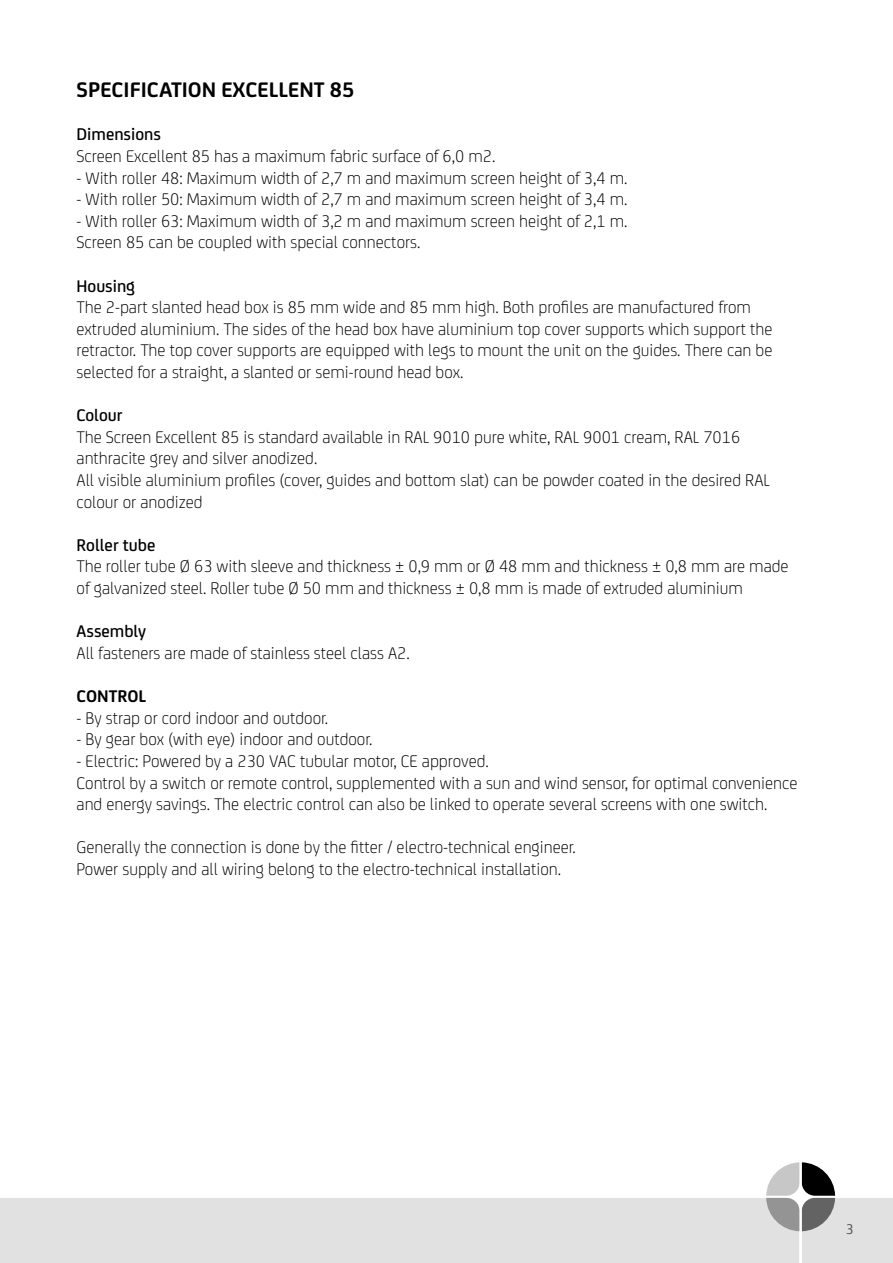
<style>
.page{position:relative;width:893px;height:1263px;background:#fff}
.page>*{position:absolute;margin:0;border:0;box-sizing:border-box;transform-origin:0 0}
.t1{font:700 22.5px "FS Joey";color:#000}
.t2{font:300 18px/21.6px "FS Joey";color:#000}
.t3{font:500 18px "FS Joey";color:#000}
.t4{font:700 18px "FS Joey";color:#000}
.t5{font:15px "FS Joey";color:#494949}
</style>
<div class="page">
<div style="left:0;top:1198px;width:766px;height:65px;background:#e1e1e1"></div>
<svg style="left:766px;top:1162px;width:127px;height:101px"></svg>
<hr style="left:800px;top:0;width:2px;height:1263px;background:#fff">
<p class="t1" style="left:77px;top:73px;width:279px">SPECIFICATION EXCELLENT 85</p>
<p class="t3" style="left:77px;top:121px;width:86px">Dimensions</p>
<p class="t2" style="left:77px;top:144px;width:420px">Screen Excellent 85 has a maximum fabric surface of 6,0 m2.</p>
<p class="t2" style="left:77px;top:166px;width:552px">- With roller 48: Maximum width of 2,7 m and maximum screen height of 3,4 m.</p>
<p class="t2" style="left:77px;top:187px;width:552px">- With roller 50: Maximum width of 2,7 m and maximum screen height of 3,4 m.</p>
<p class="t2" style="left:77px;top:209px;width:552px">- With roller 63: Maximum width of 3,2 m and maximum screen height of 2,1 m.<br>Screen 85 can be coupled with special connectors.</p>
<p class="t3" style="left:77px;top:273px;width:60px">Housing</p>
<p class="t2" style="left:77px;top:295px;width:697px">The 2-part slanted head box is 85 mm wide and 85 mm high. Both profiles are manufactured from extruded aluminium. The sides of the head box have aluminium top cover supports which support the retractor. The top cover supports are equipped with legs to mount the unit on the guides. There can be selected for a straight, a slanted or semi-round head box.</p>
<p class="t3" style="left:77px;top:402px;width:48px">Colour</p>
<p class="t2" style="left:77px;top:425px;width:695px">The Screen Excellent 85 is standard available in RAL 9010 pure white, RAL 9001 cream, RAL 7016 anthracite grey and silver anodized.<br>All visible aluminium profiles (cover, guides and bottom slat) can be powder coated in the desired RAL colour or anodized</p>
<p class="t3" style="left:77px;top:532px;width:80px">Roller tube</p>
<p class="t2" style="left:77px;top:555px;width:714px">The roller tube Ø 63 with sleeve and thickness ± 0,9 mm or Ø 48 mm and thickness ± 0,8 mm are made of galvanized steel. Roller tube Ø 50 mm and thickness ± 0,8 mm is made of extruded aluminium</p>
<p class="t3" style="left:77px;top:618px;width:71px">Assembly</p>
<p class="t2" style="left:77px;top:641px;width:335px">All fasteners are made of stainless steel class A2.</p>
<p class="t4" style="left:77px;top:683px;width:71px">CONTROL</p>
<p class="t2" style="left:77px;top:706px;width:253px">- By strap or cord indoor and outdoor.</p>
<p class="t2" style="left:77px;top:727px;width:297px">- By gear box (with eye) indoor and outdoor.</p>
<p class="t2" style="left:77px;top:749px;width:722px">- Electric: Powered by a 230 VAC tubular motor, CE approved.<br>Control by a switch or remote control, supplemented with a sun and wind sensor, for optimal convenience and energy savings. The electric control can also be linked to operate several screens with one switch.</p>
<p class="t2" style="left:77px;top:835px;width:501px">Generally the connection is done by the fitter / electro-technical engineer.<br>Power supply and all wiring belong to the electro-technical installation.</p>
<p class="t5" style="left:846px;top:1218px;width:9px">3</p>
</div>
